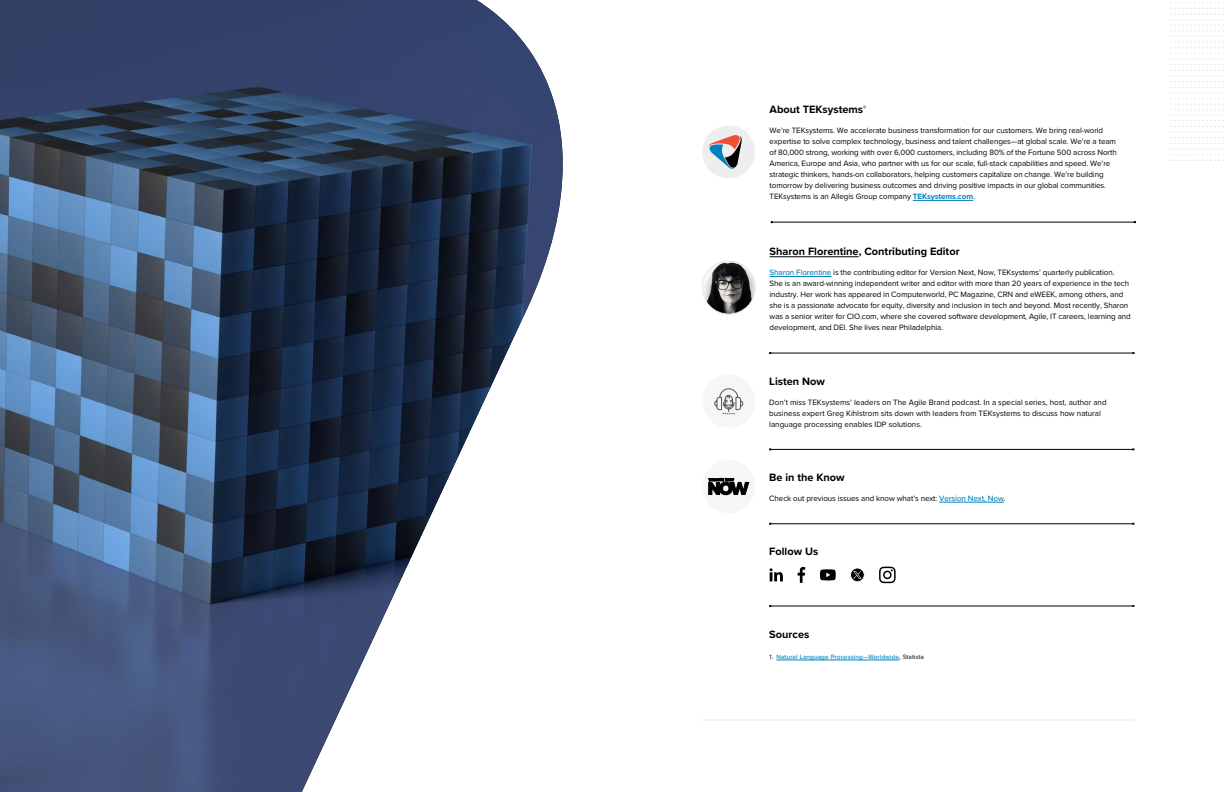
<style>
.page{position:relative;width:1224px;height:792px;background:#fff}
.page>*{position:absolute;margin:0;border:0;box-sizing:border-box;transform-origin:0 0}
.t1{font:700 11px "Proxima Nova";color:#000}
.t2{font:8px/11px "Proxima Nova";letter-spacing:-.01em;color:#000}
.t3{font:500 6.5px "Proxima Nova";letter-spacing:.01em;color:#0281bd}
.s1{font-weight:700;color:#0281bd}
.s2{font-weight:500;color:#0281bd}
.s3{font-weight:400;color:#000}
</style>
<div class="page">
<hr style="left:772px;top:222px;width:362px;height:1px;background:#000">
<hr style="left:771px;top:353px;width:362px;height:1px;background:#000">
<hr style="left:771px;top:449px;width:362px;height:1px;background:#000">
<hr style="left:771px;top:524px;width:362px;height:1px;background:#000">
<hr style="left:771px;top:606px;width:362px;height:1px;background:#000">
<hr style="left:776px;top:660px;width:123px;height:1px;background:#0281bd">
<hr style="left:770px;top:256px;width:89px;height:1px;background:#000">
<hr style="left:770px;top:276px;width:61px;height:1px;background:#0281bd">
<img style="left:702px;top:261px;width:53px;height:53px;border-radius:27px">
<div style="left:702px;top:261px;width:54px;height:53px;border:1px solid #e6e7e8;border-radius:50%"></div>
<div style="left:702px;top:375px;width:53px;height:53px;background:#f6f6f7;border-radius:50%"></div>
<svg style="left:714px;top:388px;width:30px;height:27px"></svg>
<hr style="left:913px;top:200px;width:60px;height:1px;background:#0281bd">
<hr style="left:939px;top:502px;width:65px;height:1px;background:#0281bd">
<div style="left:702px;top:460px;width:53px;height:53px;background:#f6f6f7;border-radius:50%"></div>
<svg style="left:709px;top:478px;width:40px;height:17px"></svg>
<div style="left:702px;top:125px;width:53px;height:53px;background:#eee;border-radius:50%"></div>
<svg style="left:709px;top:135px;width:33px;height:34px"></svg>
<svg style="left:1170px;top:2px;width:54px;height:159px"></svg>
<svg style="left:798px;top:567px;width:7px;height:16px"></svg>
<svg style="left:879px;top:567px;width:17px;height:16px"></svg>
<svg style="left:820px;top:569px;width:16px;height:11px"></svg>
<svg style="left:770px;top:568px;width:13px;height:13px"></svg>
<svg style="left:850px;top:568px;width:14px;height:14px"></svg>
<div style="left:850px;top:568px;width:14px;height:14px;border:1px solid #fff;border-radius:50%"></div>
<svg style="left:853px;top:571px;width:9px;height:8px"></svg>
<img style="left:0;top:0;width:563px;height:792px">
<hr style="left:702px;top:720px;width:432px;height:1px;background:#e6e7e8">
<h1 class="t1" style="left:770px;top:101px;width:98px">About TEKsystems<sup>®</sup></h1>
<p class="t2" style="left:770px;top:125px;width:349px">We’re TEKsystems. We accelerate business transformation for our customers. We bring real-world expertise to solve complex technology, business and talent challenges—at global scale. We’re a team of 80,000 strong, working with over 6,000 customers, including 80% of the Fortune 500 across North America, Europe and Asia, who partner with us for our scale, full-stack capabilities and speed. We’re strategic thinkers, hands-on collaborators, helping customers capitalize on change. We’re building tomorrow by delivering business outcomes and driving positive impacts in our global communities.<br>TEKsystems is an Allegis Group company <span class="s1">TEKsystems.com</span>.</p>
<h1 class="t1" style="left:770px;top:243px;width:192px">Sharon Florentine, Contributing Editor</h1>
<p class="t2" style="left:770px;top:267px;width:363px"><span class="s2">Sharon Florentine</span> is the contributing editor for Version Next, Now, TEKsystems’ quarterly publication.<br>She is an award-winning independent writer and editor with more than 20 years of experience in the tech industry. Her work has appeared in Computerworld, PC Magazine, CRN and eWEEK, among others, and she is a passionate advocate for equity, diversity and inclusion in tech and beyond. Most recently, Sharon was a senior writer for CIO.com, where she covered software development, Agile, IT careers, learning and development, and DEI. She lives near Philadelphia.</p>
<h1 class="t1" style="left:769px;top:373px;width:57px">Listen Now</h1>
<p class="t2" style="left:769px;top:396px;width:339px">Don’t miss TEKsystems’ leaders on The Agile Brand podcast. In a special series, host, author and business expert Greg Kihlstrom sits down with leaders from TEKsystems to discuss how natural language processing enables IDP solutions.</p>
<h1 class="t1" style="left:769px;top:469px;width:77px">Be in the Know</h1>
<p class="t2" style="left:769px;top:492px;width:238px">Check out previous issues and know what’s next: <span class="s2">Version Next, Now</span>.</p>
<h1 class="t1" style="left:769px;top:543px;width:51px">Follow Us</h1>
<h1 class="t1" style="left:769px;top:626px;width:42px">Sources</h1>
<p class="t3" style="left:769px;top:652px;width:156px"><span class="s3">1.</span> Natural Language Processing—Worldwide<span class="s3">, Statista</span></p>
</div>
